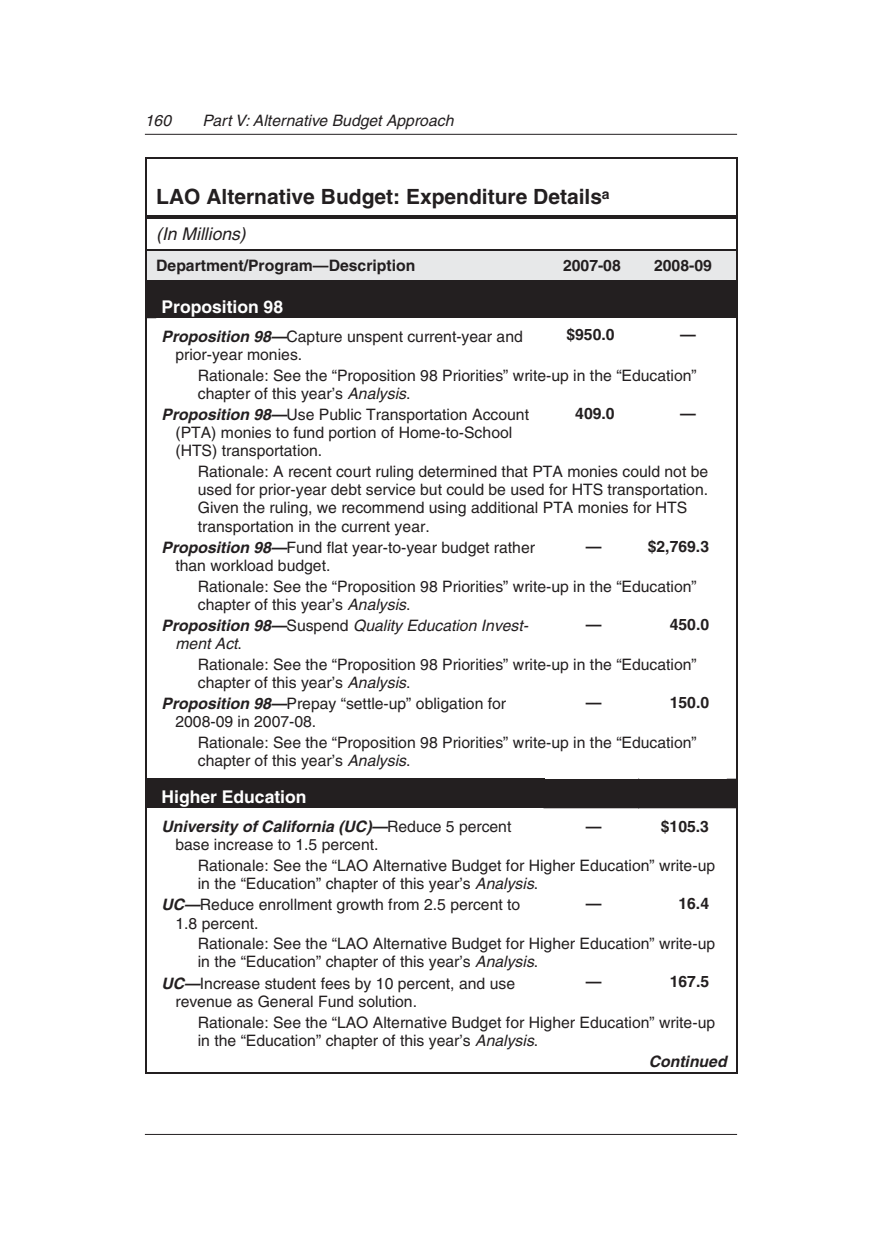
<style>
.page{position:relative;width:882px;height:1260px;background:#fff}
.page>*{position:absolute;margin:0;border:0;box-sizing:border-box;transform-origin:0 0}
.t1{font:700 21px "Helvetica";color:#231f20}
.t2{font:700 17.5px "Helvetica";color:#fff}
.t3{font:italic 17.5px "Helvetica";color:#231f20}
.t4{font:15.75px/18.2px "Helvetica";color:#231f20}
.t5{font:700 15.75px "Helvetica";color:#231f20}
.t6{font:italic 15.75px/18.2px "Helvetica";color:#231f20}
.t7{font:italic 700 15.75px "Helvetica";color:#231f20}
.s1{font-weight:700;font-style:italic}
.s2{font-style:italic}
.s3{font-weight:700}
.s4{font-style:normal}
</style>
<div class="page">
<hr style="left:145px;top:1134px;width:592px;height:1px;background:#231f20">
<hr style="left:145px;top:134px;width:592px;height:1px;background:#231f20">
<hr style="left:145px;top:158px;width:591px;height:1px;background:#231f20">
<svg style="left:145px;top:159px;width:2px;height:9px"></svg>
<svg style="left:736px;top:158px;width:2px;height:10px"></svg>
<hr style="left:145px;top:168px;width:2px;height:47px;background:#231f20">
<hr style="left:736px;top:168px;width:2px;height:47px;background:#231f20">
<hr style="left:147px;top:215px;width:589px;height:4px;background:#231f20">
<hr style="left:145px;top:219px;width:2px;height:30px;background:#231f20">
<hr style="left:736px;top:219px;width:2px;height:30px;background:#231f20">
<svg style="left:145px;top:249px;width:593px;height:76px;background:#817f80"></svg>
<hr style="left:145px;top:325px;width:2px;height:40px;background:#231f20">
<hr style="left:736px;top:325px;width:2px;height:40px;background:#231f20">
<hr style="left:145px;top:365px;width:2px;height:39px;background:#231f20">
<hr style="left:736px;top:365px;width:2px;height:39px;background:#231f20">
<hr style="left:145px;top:404px;width:2px;height:57px;background:#231f20">
<hr style="left:736px;top:404px;width:2px;height:57px;background:#231f20">
<hr style="left:145px;top:461px;width:2px;height:75px;background:#231f20">
<hr style="left:736px;top:461px;width:2px;height:75px;background:#231f20">
<hr style="left:145px;top:536px;width:2px;height:40px;background:#231f20">
<hr style="left:736px;top:536px;width:2px;height:40px;background:#231f20">
<hr style="left:145px;top:576px;width:2px;height:39px;background:#231f20">
<hr style="left:736px;top:576px;width:2px;height:39px;background:#231f20">
<hr style="left:145px;top:615px;width:2px;height:39px;background:#231f20">
<hr style="left:736px;top:615px;width:2px;height:39px;background:#231f20">
<hr style="left:145px;top:654px;width:2px;height:39px;background:#231f20">
<hr style="left:736px;top:654px;width:2px;height:39px;background:#231f20">
<hr style="left:145px;top:693px;width:2px;height:39px;background:#231f20">
<hr style="left:736px;top:693px;width:2px;height:39px;background:#231f20">
<hr style="left:145px;top:732px;width:2px;height:47px;background:#231f20">
<hr style="left:736px;top:732px;width:2px;height:47px;background:#231f20">
<div style="left:147px;top:779px;width:398px;height:29px;background:#231f20"></div>
<div style="left:545px;top:779px;width:191px;height:29px;background:#231f20"></div>
<div style="left:639px;top:779px;width:88px;height:18px;background:#231f20"></div>
<hr style="left:145px;top:779px;width:2px;height:29px;background:#231f20">
<hr style="left:736px;top:779px;width:2px;height:29px;background:#231f20">
<hr style="left:145px;top:808px;width:2px;height:47px;background:#231f20">
<hr style="left:736px;top:808px;width:2px;height:47px;background:#231f20">
<hr style="left:145px;top:855px;width:2px;height:39px;background:#231f20">
<hr style="left:736px;top:855px;width:2px;height:39px;background:#231f20">
<hr style="left:145px;top:894px;width:2px;height:39px;background:#231f20">
<hr style="left:736px;top:894px;width:2px;height:39px;background:#231f20">
<hr style="left:145px;top:933px;width:2px;height:39px;background:#231f20">
<hr style="left:736px;top:933px;width:2px;height:39px;background:#231f20">
<hr style="left:145px;top:972px;width:2px;height:40px;background:#231f20">
<hr style="left:736px;top:972px;width:2px;height:40px;background:#231f20">
<hr style="left:145px;top:1012px;width:2px;height:39px;background:#231f20">
<hr style="left:736px;top:1012px;width:2px;height:39px;background:#231f20">
<hr style="left:145px;top:1051px;width:2px;height:23px;background:#231f20">
<hr style="left:145px;top:1072px;width:591px;height:2px;background:#231f20">
<hr style="left:736px;top:1051px;width:2px;height:23px;background:#231f20">
<p class="t6" style="left:145px;top:112px;width:28px">160</p>
<p class="t6" style="left:203px;top:112px;width:252px">Part V: Alternative Budget Approach</p>
<h1 class="t1" style="left:156px;top:184px;width:455px">LAO Alternative Budget: Expenditure Details<sup>a</sup></h1>
<p class="t3" style="left:156px;top:223px;width:91px">(In Millions)</p>
<p class="t5" style="left:156px;top:256px;width:261px">Department/Program—Description</p>
<p class="t5" style="left:563px;top:256px;width:59px">2007-08</p>
<p class="t5" style="left:654px;top:256px;width:59px">2008-09</p>
<p class="t2" style="left:161px;top:296px;width:123px">Proposition 98</p>
<p class="t4" style="left:175px;top:327px;width:349px;text-indent:-14px"><span class="s1">Proposition 98—</span>Capture unspent current-year and prior-year monies.</p>
<p class="t5" style="left:566px;top:325px;width:50px">$950.0</p>
<p class="t5" style="left:680px;top:325px;width:17px">—</p>
<p class="t4" style="left:198px;top:366px;width:500px">Rationale: See the “Proposition 98 Priorities” write-up in the “Education” chapter of this year’s <span class="s2">Analysis</span>.</p>
<p class="t4" style="left:175px;top:405px;width:355px;text-indent:-14px"><span class="s1">Proposition 98—</span>Use Public Transportation Account (PTA) monies to fund portion of Home-to-School (HTS) transportation.</p>
<p class="t5" style="left:575px;top:403px;width:41px">409.0</p>
<p class="t5" style="left:680px;top:403px;width:17px">—</p>
<p class="t4" style="left:198px;top:462px;width:512px">Rationale: A recent court ruling determined that PTA monies could not be used for prior-year debt service but could be used for HTS transportation.<br>Given the ruling, we recommend using additional PTA monies for HTS transportation in the current year.</p>
<p class="t4" style="left:175px;top:538px;width:361px;text-indent:-14px"><span class="s1">Proposition 98—</span>Fund flat year-to-year budget rather than workload budget.</p>
<p class="t5" style="left:586px;top:536px;width:17px">—</p>
<p class="t5" style="left:648px;top:536px;width:63px">$2,769.3</p>
<p class="t4" style="left:198px;top:577px;width:500px">Rationale: See the “Proposition 98 Priorities” write-up in the “Education” chapter of this year’s <span class="s2">Analysis</span>.</p>
<p class="t6" style="left:175px;top:616px;width:355px;text-indent:-14px"><span class="s3">Proposition 98—</span><span class="s4">Suspend</span> Quality Education Invest&shy;ment Act<span class="s4">.</span></p>
<p class="t5" style="left:586px;top:615px;width:17px">—</p>
<p class="t5" style="left:670px;top:615px;width:41px">450.0</p>
<p class="t4" style="left:198px;top:655px;width:500px">Rationale: See the “Proposition 98 Priorities” write-up in the “Education” chapter of this year’s <span class="s2">Analysis</span>.</p>
<p class="t4" style="left:175px;top:695px;width:332px;text-indent:-14px"><span class="s1">Proposition 98—</span>Prepay “settle-up” obligation for<br>2008-09 in 2007-08.</p>
<p class="t5" style="left:586px;top:693px;width:17px">—</p>
<p class="t5" style="left:670px;top:693px;width:41px">150.0</p>
<p class="t4" style="left:198px;top:733px;width:500px">Rationale: See the “Proposition 98 Priorities” write-up in the “Education” chapter of this year’s <span class="s2">Analysis</span>.</p>
<p class="t2" style="left:161px;top:786px;width:147px">Higher Education</p>
<p class="t4" style="left:175px;top:817px;width:337px;text-indent:-14px"><span class="s1">University of California (UC)—</span>Reduce 5 percent base increase to 1.5 percent.</p>
<p class="t5" style="left:586px;top:817px;width:17px">—</p>
<p class="t5" style="left:661px;top:817px;width:50px">$105.3</p>
<p class="t4" style="left:198px;top:856px;width:519px">Rationale: See the “LAO Alternative Budget for Higher Education” write-up in the “Education” chapter of this year’s <span class="s2">Analysis</span>.</p>
<p class="t4" style="left:175px;top:896px;width:346px;text-indent:-14px"><span class="s1">UC—</span>Reduce enrollment growth from 2.5 percent to<br>1.8 percent.</p>
<p class="t5" style="left:586px;top:894px;width:17px">—</p>
<p class="t5" style="left:678px;top:894px;width:32px">16.4</p>
<p class="t4" style="left:198px;top:935px;width:519px">Rationale: See the “LAO Alternative Budget for Higher Education” write-up in the “Education” chapter of this year’s <span class="s2">Analysis</span>.</p>
<p class="t4" style="left:175px;top:974px;width:341px;text-indent:-14px"><span class="s1">UC—</span>Increase student fees by 10 percent, and use revenue as General Fund solution.</p>
<p class="t5" style="left:586px;top:972px;width:17px">—</p>
<p class="t5" style="left:670px;top:972px;width:41px">167.5</p>
<p class="t4" style="left:198px;top:1013px;width:519px">Rationale: See the “LAO Alternative Budget for Higher Education” write-up in the “Education” chapter of this year’s <span class="s2">Analysis</span>.</p>
<p class="t7" style="left:649px;top:1052px;width:79px">Continued</p>
</div>
